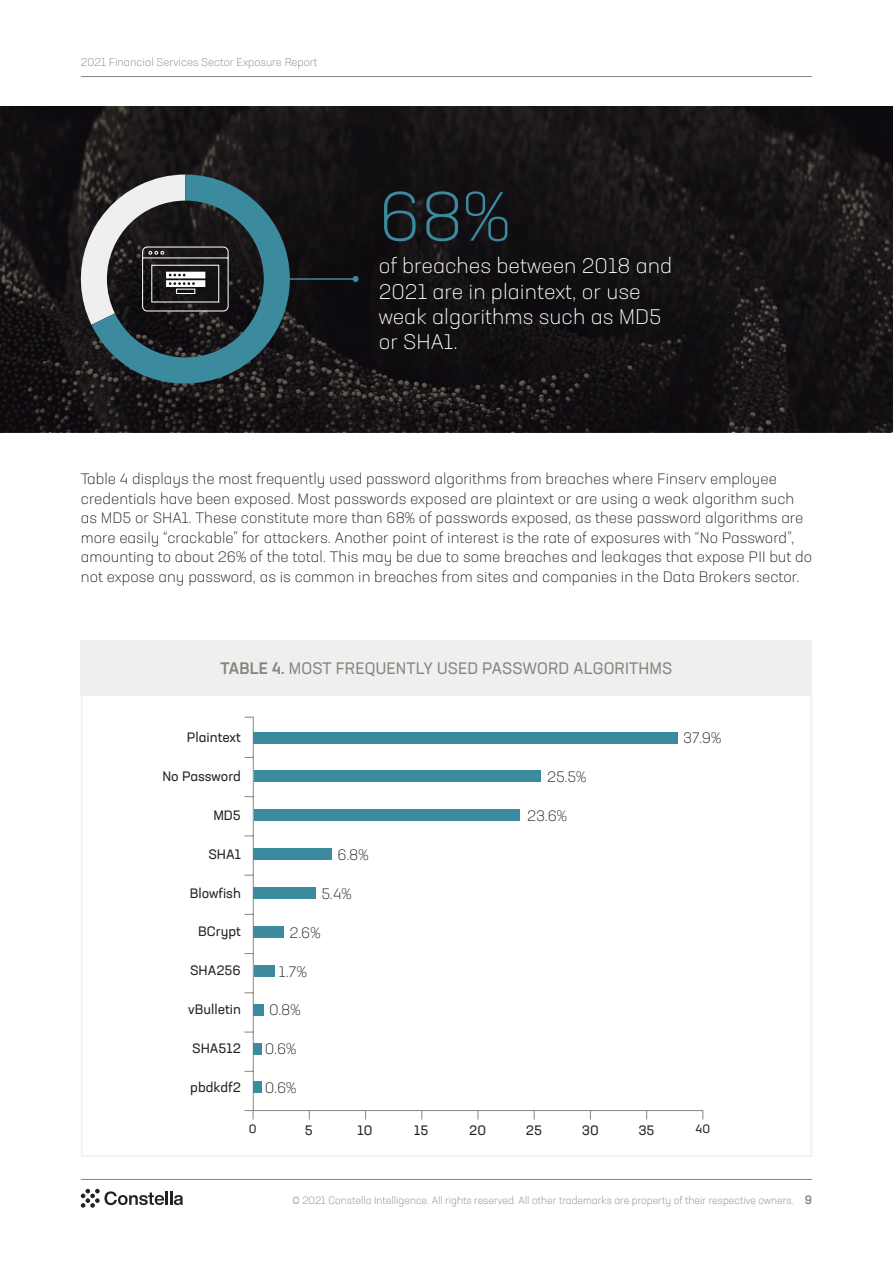
<style>
.page{position:relative;width:893px;height:1263px;background:#fff}
.page>*{position:absolute;margin:0;border:0;box-sizing:border-box;transform-origin:0 0}
.t1{font:300 69px "Neusa Next Pro";color:#3c8a9e}
.t2{font:300 21px/25.2px "Neusa Next Pro";color:#fff}
.t3{font:16.5px "Neusa Next Pro";letter-spacing:.01em;color:#8b857e}
.t4{font:300 15px/19.5px "Neusa Next Pro";color:#232323}
.t5{font:13.5px "Neusa Next Pro";color:#232323}
.t6{font:12px "Neusa Next Pro";color:#232323}
.t7{font:300 11.25px "Neusa Next Pro";color:#8b857e}
.t8{font:300 10.5px "Neusa Next Pro";color:#8b857e}
.s1{font-weight:500}
.s2{font-weight:500;font-size:12px}
</style>
<div class="page">
<hr style="left:81px;top:76px;width:731px;height:1px;background:#8b857e">
<hr style="left:81px;top:1179px;width:731px;height:1px;background:#8b857e">
<svg style="left:81px;top:1189px;width:102px;height:19px"></svg>
<div style="left:81px;top:640px;width:731px;height:56px;background:#efefef"></div>
<svg style="left:0;top:106px;width:893px;height:326px;background:#161315"></svg>
<hr style="left:272px;top:278px;width:84px;height:2px;background:#3c8a9e">
<svg style="left:353px;top:276px;width:6px;height:6px"></svg>
<svg style="left:66px;top:175px;width:224px;height:208px;background:#3d4b51"></svg>
<hr style="left:253px;top:717px;width:1px;height:393px;background:#8b857e">
<hr style="left:245px;top:1110px;width:458px;height:1px;background:#8b857e">
<div style="left:254px;top:732px;width:424px;height:11px;background:#3c8a9e"></div>
<div style="left:254px;top:770px;width:287px;height:12px;background:#3c8a9e"></div>
<div style="left:254px;top:809px;width:265px;height:12px;background:#3c8a9e"></div>
<div style="left:254px;top:848px;width:78px;height:12px;background:#3c8a9e"></div>
<div style="left:254px;top:887px;width:62px;height:12px;background:#3c8a9e"></div>
<div style="left:254px;top:926px;width:30px;height:12px;background:#3c8a9e"></div>
<div style="left:254px;top:965px;width:21px;height:12px;background:#3c8a9e"></div>
<div style="left:254px;top:1004px;width:10px;height:11px;background:#3c8a9e"></div>
<div style="left:254px;top:1043px;width:8px;height:11px;background:#3c8a9e"></div>
<div style="left:254px;top:1081px;width:8px;height:12px;background:#3c8a9e"></div>
<p class="t7" style="left:81px;top:55px;width:238px">2021 Financial Services Sector Exposure Report</p>
<h1 class="t1" style="left:379px;top:174px;width:133px">68%</h1>
<h2 class="t2" style="left:379px;top:253px;width:295px">of breaches between 2018 and<br>2021 are in plaintext, or use weak algorithms such as MD5 or SHA1.</h2>
<p class="t4" style="left:81px;top:469px;width:733px">Table 4 displays the most frequently used password algorithms from breaches where Finserv employee credentials have been exposed. Most passwords exposed are plaintext or are using a weak algorithm such as MD5 or SHA1. These constitute more than 68% of passwords exposed, as these password algorithms are more easily “crackable” for attackers. Another point of interest is the rate of exposures with “No Password”, amounting to about 26% of the total. This may be due to some breaches and leakages that expose PII but do not expose any password, as is common in breaches from sites and companies in the Data Brokers sector.</p>
<p class="t3" style="left:221px;top:658px;width:453px"><span class="s1">TABLE 4.</span> MOST FREQUENTLY USED PASSWORD ALGORITHMS</p>
<p class="t5" style="left:187px;top:729px;width:56px">Plaintext</p>
<p class="t5" style="left:162px;top:768px;width:80px">No Password</p>
<p class="t5" style="left:213px;top:807px;width:29px">MD5</p>
<p class="t5" style="left:208px;top:845px;width:34px">SHA1</p>
<p class="t5" style="left:190px;top:884px;width:53px">Blowfish</p>
<p class="t5" style="left:198px;top:923px;width:44px">BCrypt</p>
<p class="t5" style="left:190px;top:962px;width:52px">SHA256</p>
<p class="t5" style="left:188px;top:1001px;width:54px">vBulletin</p>
<p class="t5" style="left:192px;top:1040px;width:50px">SHA512</p>
<p class="t5" style="left:190px;top:1078px;width:52px">pbdkdf2</p>
<p class="t4" style="left:337px;top:845px;width:33px">6.8%</p>
<p class="t4" style="left:322px;top:883px;width:31px">5.4%</p>
<p class="t4" style="left:289px;top:922px;width:33px">2.6%</p>
<p class="t4" style="left:279px;top:961px;width:30px">1.7%</p>
<p class="t4" style="left:269px;top:1000px;width:33px">0.8%</p>
<p class="t4" style="left:265px;top:1039px;width:33px">0.6%</p>
<p class="t4" style="left:265px;top:1078px;width:33px">0.6%</p>
<p class="t4" style="left:547px;top:767px;width:41px">25.5%</p>
<p class="t4" style="left:527px;top:806px;width:42px">23.6%</p>
<p class="t4" style="left:683px;top:728px;width:40px">37.9%</p>
<p class="t6" style="left:249px;top:1122px;width:9px">0</p>
<p class="t5" style="left:305px;top:1121px;width:10px">5</p>
<p class="t5" style="left:358px;top:1121px;width:16px">10</p>
<p class="t5" style="left:414px;top:1121px;width:16px">15</p>
<p class="t5" style="left:469px;top:1121px;width:18px">20</p>
<p class="t5" style="left:526px;top:1121px;width:18px">25</p>
<p class="t5" style="left:582px;top:1121px;width:18px">30</p>
<p class="t5" style="left:638px;top:1121px;width:18px">35</p>
<p class="t6" style="left:695px;top:1122px;width:16px">40</p>
<p class="t8" style="left:293px;top:1194px;width:521px">© 2021 Constella Intelligence. All rights reserved. All other trademarks are property of their respective owners. <span class="s2">9</span></p>
</div>
